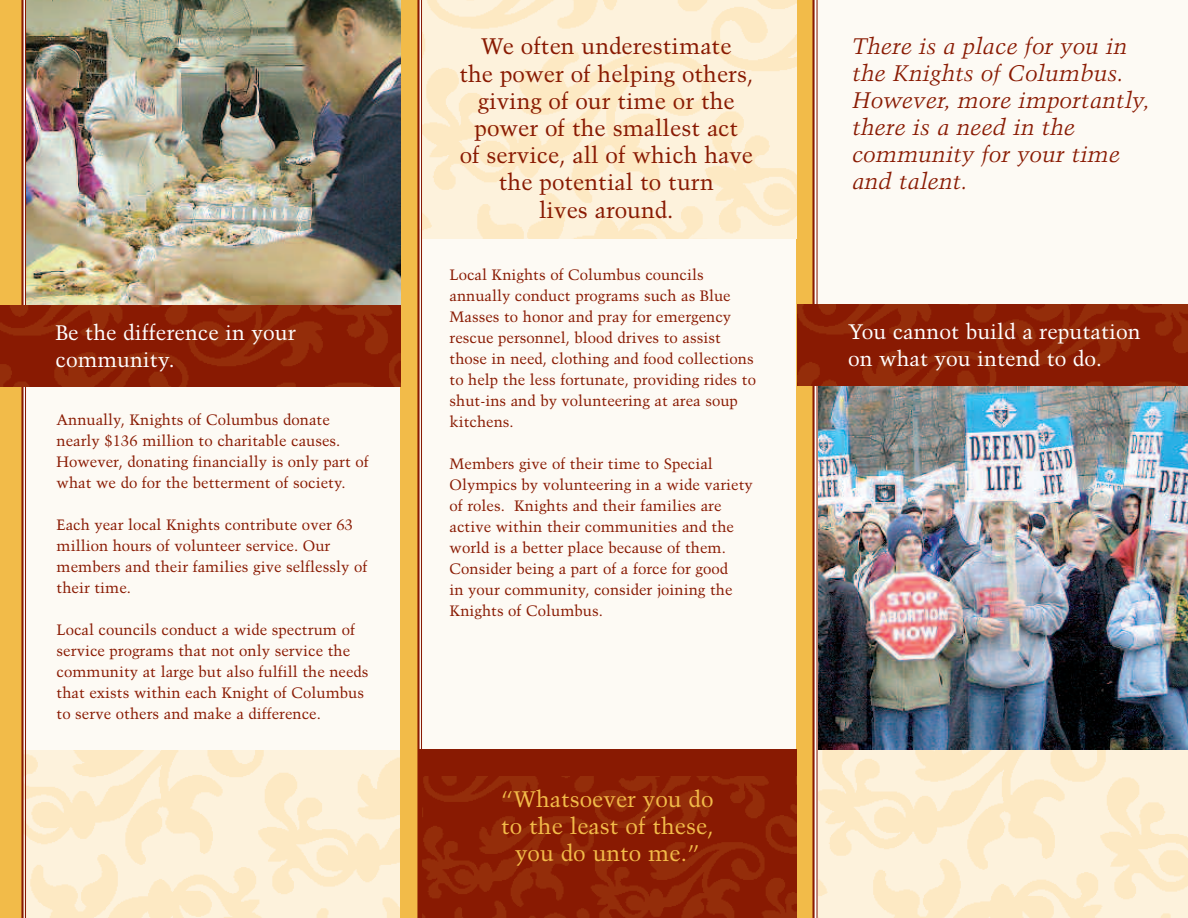
<style>
.page{position:relative;width:1188px;height:918px;background:#fff}
.page>*{position:absolute;margin:0;border:0;box-sizing:border-box;transform-origin:0 0}
.t1{font:22.5px/27.2px "Trump Mediaeval";color:#891a02;text-align:center}
.t2{font:italic 22.5px/27px "Trump Mediaeval";color:#891a02}
.t3{font:22.5px/27.2px "Trump Mediaeval";color:#f2bb49;text-align:center}
.t4{font:21px/27px "Trump Mediaeval";color:#fff}
.t5{font:15px/21px "Trump Mediaeval";color:#891a02}
</style>
<div class="page">
<div style="left:25px;top:381px;width:377px;height:422px;background:#fdfaf4"></div>
<img style="left:24px;top:751px;width:376px;height:167px">
<div style="left:817px;top:0;width:371px;height:581px;background:#fdfaf4"></div>
<div style="left:796px;top:0;width:18px;height:918px;background:#f2bb49"></div>
<hr style="left:812px;top:0;width:3px;height:918px;background:#891a02">
<div style="left:418px;top:230px;width:378px;height:688px;background:#fdfaf4"></div>
<div style="left:400px;top:0;width:18px;height:918px;background:#f2bb49"></div>
<img style="left:26px;top:0;width:375px;height:305px">
<img style="left:423px;top:0;width:373px;height:239px">
<img style="left:818px;top:749px;width:370px;height:169px">
<div style="left:418px;top:749px;width:378px;height:169px;background:#891a02"></div>
<img style="left:422px;top:776px;width:374px;height:142px">
<hr style="left:817px;top:0;width:1px;height:918px;background:#891a02">
<hr style="left:421px;top:0;width:1px;height:918px;background:#891a02">
<hr style="left:417px;top:0;width:3px;height:918px;background:#891a02">
<img style="left:818px;top:386px;width:370px;height:363px">
<img style="left:797px;top:305px;width:391px;height:81px">
<div style="left:0;top:0;width:22px;height:918px;background:#f2bb49"></div>
<hr style="left:25px;top:0;width:1px;height:918px;background:#891a02">
<hr style="left:21px;top:0;width:3px;height:918px;background:#891a02">
<img style="left:0;top:305px;width:401px;height:81px">
<h2 class="t4" style="left:56px;top:320px;width:242px">Be the difference in your community.</h2>
<p class="t5" style="left:57px;top:409px;width:314px">Annually, Knights of Columbus donate nearly $136 million to charitable causes.<br>However, donating financially is only part of what we do for the betterment of society.</p>
<p class="t5" style="left:57px;top:514px;width:312px">Each year local Knights contribute over 63 million hours of volunteer service. Our members and their families give selflessly of their time.</p>
<p class="t5" style="left:57px;top:619px;width:314px">Local councils conduct a wide spectrum of service programs that not only service the community at large but also fulfill the needs that exists within each Knight of Columbus to serve others and make a difference.</p>
<h1 class="t1" style="left:459px;top:33px;width:295px">We often underestimate<br>the power of helping others, giving of our time or the power of the smallest act<br>of service, all of which have the potential to turn<br>lives around.</h1>
<p class="t5" style="left:450px;top:265px;width:308px">Local Knights of Columbus councils annually conduct programs such as Blue Masses to honor and pray for emergency rescue personnel, blood drives to assist those in need, clothing and food collections to help the less fortunate, providing rides to shut-ins and by volunteering at area soup kitchens.</p>
<p class="t5" style="left:450px;top:454px;width:305px">Members give of their time to Special Olympics by volunteering in a wide variety of roles. Knights and their families are active within their communities and the world is a better place because of them.<br>Consider being a part of a force for good<br>in your community, consider joining the Knights of Columbus.</p>
<h1 class="t3" style="left:501px;top:785px;width:214px">“Whatsoever you do to the least of these, you do unto me.”</h1>
<h1 class="t2" style="left:852px;top:33px;width:299px">There is a place for you in the Knights of Columbus.<br>However, more importantly, there is a need in the community for your time and talent.</h1>
<h2 class="t4" style="left:848px;top:319px;width:294px">You cannot build a reputation on what you intend to do.</h2>
</div>
